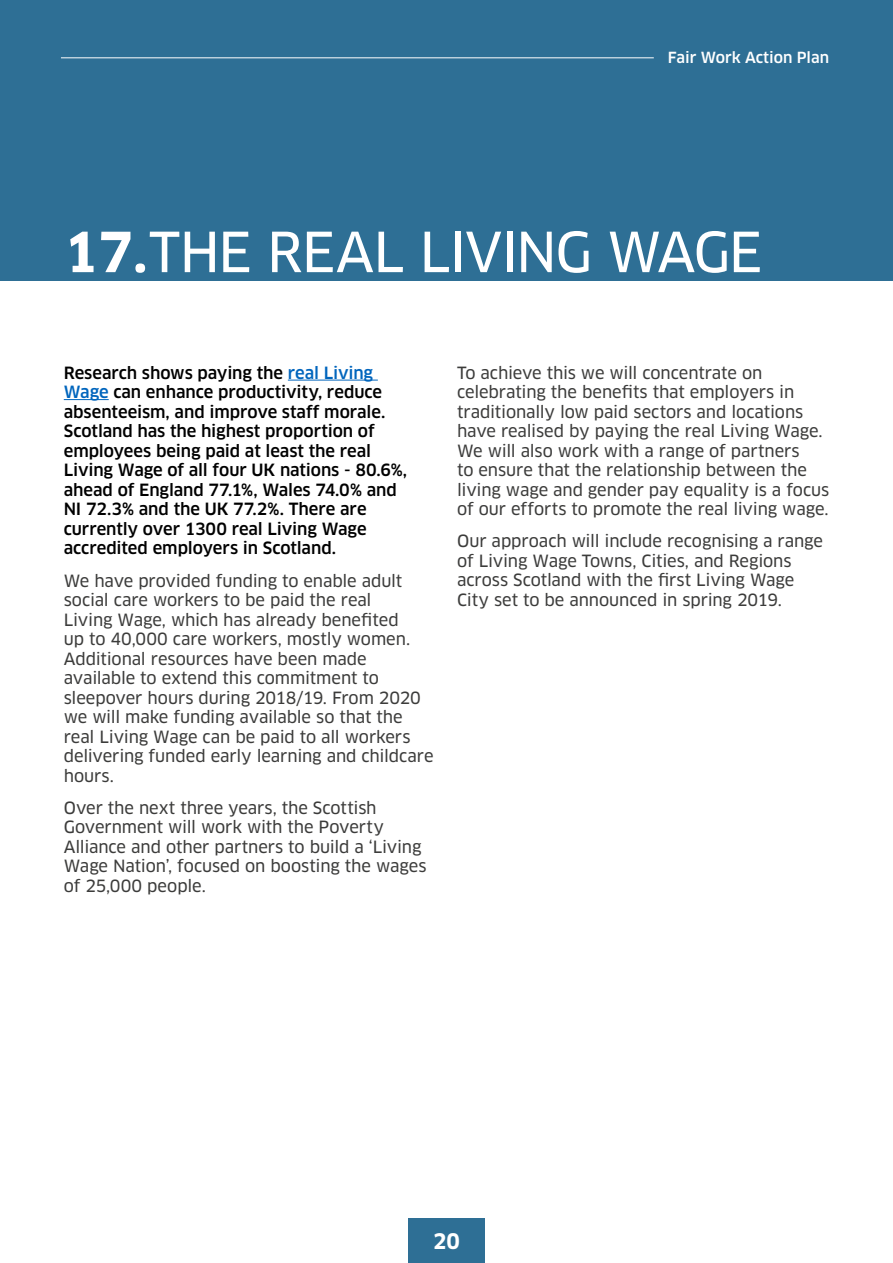
<style>
.page{position:relative;width:893px;height:1263px;background:#fff}
.page>*{position:absolute;margin:0;border:0;box-sizing:border-box;transform-origin:0 0}
.Section_Header_1{font:54px "Clan News";letter-spacing:-.025em;color:#fff}
.t1{font:700 21px "Clan";color:#fff}
.Body{font:16.5px/19.5px "Clan News";letter-spacing:-.01em;color:#3c3c3b}
.First_Para{font:500 16.5px/19.5px "Clan";letter-spacing:-.005em;color:#000}
.t2{font:500 15px "Clan";color:#fff}
.s1{font-family:"Clan";font-weight:700}
.s2{color:#0065bd}
</style>
<div class="page">
<div style="left:408px;top:1218px;width:77px;height:45px;background:#2e6f95"></div>
<div style="left:0;top:0;width:893px;height:281px;background:#2e6f95"></div>
<hr style="left:61px;top:58px;width:593px;height:1px;background:#fff">
<hr style="left:288px;top:380px;width:90px;height:1px;background:#0065bd">
<hr style="left:64px;top:399px;width:45px;height:1px;background:#0065bd">
<p class="t2" style="left:668px;top:49px;width:163px">Fair Work Action Plan</p>
<p class="Section_Header_1" style="left:64px;top:219px;width:700px"><span class="s1">17.</span>THE REAL LIVING WAGE</p>
<p class="First_Para" style="left:64px;top:363px;width:345px">Research shows paying the <span class="s2">real Living Wage</span> can enhance productivity, reduce absenteeism, and improve staff morale.<br>Scotland has the highest proportion of employees being paid at least the real Living Wage of all four UK nations - 80.6%, ahead of England 77.1%, Wales 74.0% and NI 72.3% and the UK 77.2%. There are currently over 1300 real Living Wage accredited employers in Scotland.</p>
<p class="Body" style="left:64px;top:571px;width:371px">We have provided funding to enable adult social care workers to be paid the real<br>Living Wage, which has already benefited<br>up to 40,000 care workers, mostly women.<br>Additional resources have been made available to extend this commitment to sleepover hours during 2018/19. From 2020 we will make funding available so that the real Living Wage can be paid to all workers delivering funded early learning and childcare hours.</p>
<p class="Body" style="left:64px;top:798px;width:364px">Over the next three years, the Scottish Government will work with the Poverty Alliance and other partners to build a ‘Living Wage Nation’, focused on boosting the wages of 25,000 people.</p>
<p class="Body" style="left:457px;top:363px;width:374px">To achieve this we will concentrate on celebrating the benefits that employers in traditionally low paid sectors and locations have realised by paying the real Living Wage.<br>We will also work with a range of partners<br>to ensure that the relationship between the living wage and gender pay equality is a focus of our efforts to promote the real living wage.</p>
<p class="Body" style="left:457px;top:532px;width:368px">Our approach will include recognising a range of Living Wage Towns, Cities, and Regions across Scotland with the first Living Wage City set to be announced in spring 2019.</p>
<p class="t1" style="left:433px;top:1228px;width:28px">20</p>
</div>
